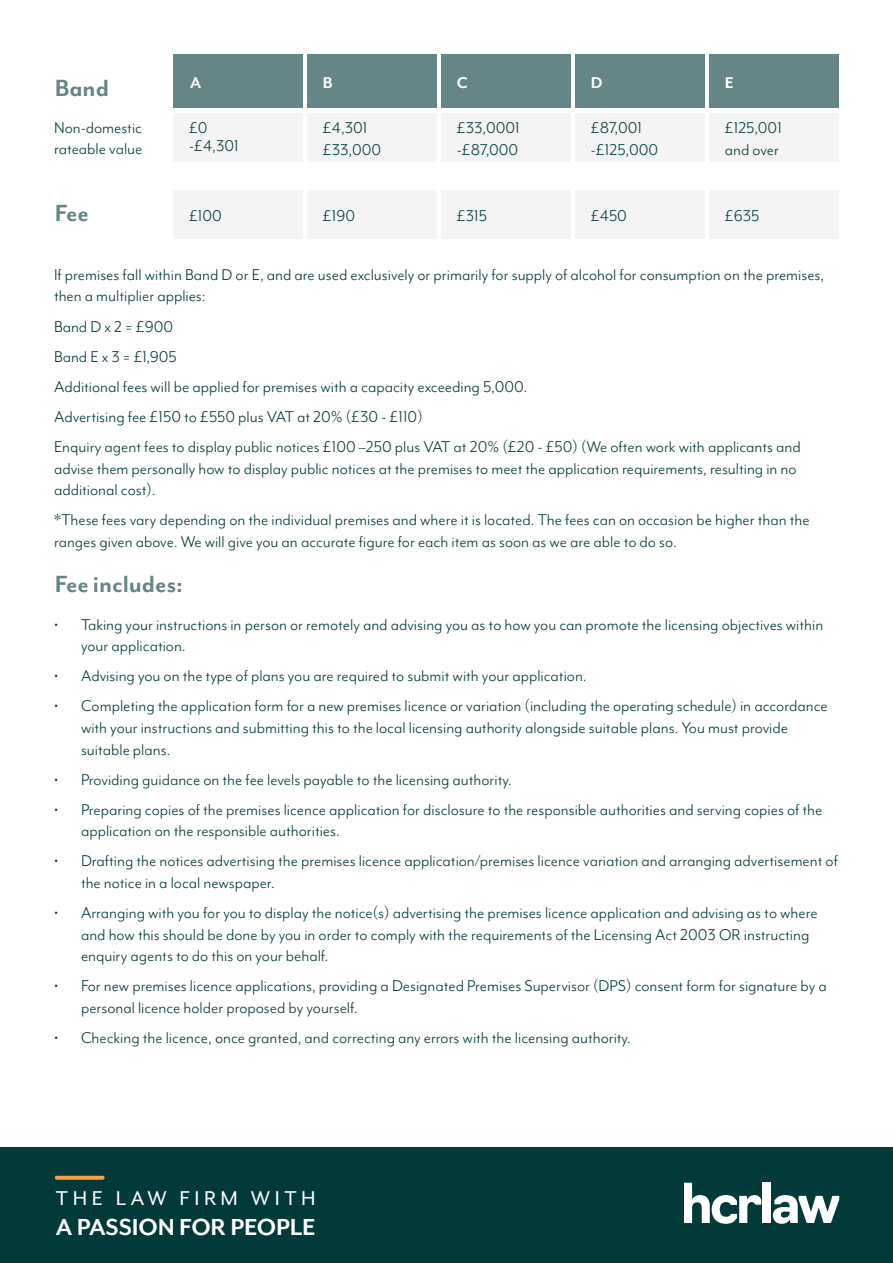
<style>
.page{position:relative;width:893px;height:1263px;background:#fff}
.page>*{position:absolute;margin:0;border:0;box-sizing:border-box;transform-origin:0 0}
.t1{font:700 27px "Mr Eaves Mod OT";color:#668587}
.t2{font:700 26.7px "Mr Eaves Mod OT";letter-spacing:-.005em;color:#fff}
.t3{font:23.1px "Mr Eaves Mod OT";letter-spacing:.2em;color:#fff}
.t4{font:18px/21.6px "Mr Eaves Mod OT";color:#023a3a}
.t5{font:700 18px "Mr Eaves Mod OT";color:#fff}
</style>
<div class="page">
<div style="left:1px;top:1147px;width:892px;height:116px;background:#023a3a"></div>
<svg style="left:57px;top:1176px;width:46px;height:4px"></svg>
<svg style="left:684px;top:1183px;width:77px;height:41px"></svg>
<div style="left:763px;top:1183px;width:8px;height:40px;background:#fff"></div>
<svg style="left:773px;top:1195px;width:66px;height:29px"></svg>
<div style="left:173px;top:54px;width:130px;height:54px;background:#668587"></div>
<div style="left:441px;top:54px;width:130px;height:54px;background:#668587"></div>
<div style="left:307px;top:54px;width:130px;height:54px;background:#668587"></div>
<div style="left:575px;top:54px;width:130px;height:54px;background:#668587"></div>
<div style="left:709px;top:54px;width:130px;height:54px;background:#668587"></div>
<div style="left:173px;top:114px;width:130px;height:48px;background:#f4f4f4"></div>
<div style="left:173px;top:190px;width:130px;height:48px;background:#f4f4f4"></div>
<div style="left:441px;top:114px;width:130px;height:48px;background:#f4f4f4"></div>
<div style="left:441px;top:190px;width:130px;height:48px;background:#f4f4f4"></div>
<div style="left:307px;top:114px;width:130px;height:48px;background:#f4f4f4"></div>
<div style="left:307px;top:190px;width:130px;height:48px;background:#f4f4f4"></div>
<div style="left:575px;top:114px;width:130px;height:48px;background:#f4f4f4"></div>
<div style="left:575px;top:190px;width:130px;height:48px;background:#f4f4f4"></div>
<div style="left:709px;top:114px;width:130px;height:48px;background:#f4f4f4"></div>
<div style="left:709px;top:190px;width:130px;height:48px;background:#f4f4f4"></div>
<h1 class="t1" style="left:55px;top:73px;width:56px">Band</h1>
<p class="t5" style="left:190px;top:73px;width:13px">A</p>
<p class="t5" style="left:323px;top:73px;width:11px">B</p>
<p class="t5" style="left:457px;top:73px;width:12px">C</p>
<p class="t5" style="left:591px;top:73px;width:13px">D</p>
<p class="t5" style="left:725px;top:73px;width:11px">E</p>
<p class="t4" style="left:54px;top:116px;width:90px">Non-domestic rateable value</p>
<p class="t4" style="left:189px;top:118px;width:51px;line-height:18px">£0 -£4,301</p>
<p class="t4" style="left:323px;top:116px;width:60px;line-height:22.2px">£4,301 £33,000</p>
<p class="t4" style="left:457px;top:116px;width:64px;line-height:22.2px">£33,0001 -£87,000</p>
<p class="t4" style="left:591px;top:116px;width:69px;line-height:22.2px">£87,001 -£125,000</p>
<p class="t4" style="left:725px;top:116px;width:59px;line-height:22.2px">£125,001 and over</p>
<h1 class="t1" style="left:55px;top:198px;width:36px">Fee</h1>
<p class="t4" style="left:189px;top:205px;width:34px">£100</p>
<p class="t4" style="left:323px;top:205px;width:34px">£190</p>
<p class="t4" style="left:457px;top:205px;width:32px">£315</p>
<p class="t4" style="left:591px;top:205px;width:38px">£450</p>
<p class="t4" style="left:725px;top:205px;width:36px">£635</p>
<p class="t4" style="left:54px;top:263px;width:772px">If premises fall within Band D or E, and are used exclusively or primarily for supply of alcohol for consumption on the premises, then a multiplier applies:</p>
<p class="t4" style="left:54px;top:311px;width:748px;line-height:30.2px">Band D x 2 = £900<br>Band E x 3 = £1,905<br>Additional fees will be applied for premises with a capacity exceeding 5,000.<br>Advertising fee £150 to £550 plus VAT at 20% (£30 - £110)<br>Enquiry agent fees to display public notices £100 –250 plus VAT at 20% (£20 - £50) (We often work with applicants and</p>
<p class="t4" style="left:54px;top:457px;width:744px">advise them personally how to display public notices at the premises to meet the application requirements, resulting in no additional cost).</p>
<p class="t4" style="left:54px;top:509px;width:757px">*These fees vary depending on the individual premises and where it is located. The fees can on occasion be higher than the ranges given above. We will give you an accurate figure for each item as soon as we are able to do so.</p>
<h1 class="t1" style="left:55px;top:569px;width:130px">Fee includes:</h1>
<p class="t4" style="left:81px;top:613px;width:744px;text-indent:-27px">• Taking your instructions in person or remotely and advising you as to how you can promote the licensing objectives within your application.</p>
<p class="t4" style="left:54px;top:665px;width:534px">• Advising you on the type of plans you are required to submit with your application.</p>
<p class="t4" style="left:81px;top:695px;width:748px;text-indent:-27px">• Completing the application form for a new premises licence or variation (including the operating schedule) in accordance with your instructions and submitting this to the local licensing authority alongside suitable plans. You must provide suitable plans.</p>
<p class="t4" style="left:54px;top:768px;width:459px">• Providing guidance on the fee levels payable to the licensing authority.</p>
<p class="t4" style="left:81px;top:798px;width:743px;text-indent:-27px">• Preparing copies of the premises licence application for disclosure to the responsible authorities and serving copies of the application on the responsible authorities.</p>
<p class="t4" style="left:81px;top:850px;width:758px;text-indent:-27px">• Drafting the notices advertising the premises licence application/premises licence variation and arranging advertisement of the notice in a local newspaper.</p>
<p class="t4" style="left:81px;top:902px;width:738px;text-indent:-27px">• Arranging with you for you to display the notice(s) advertising the premises licence application and advising as to where and how this should be done by you in order to comply with the requirements of the Licensing Act 2003 OR instructing enquiry agents to do this on your behalf.</p>
<p class="t4" style="left:81px;top:975px;width:747px;text-indent:-27px">• For new premises licence applications, providing a Designated Premises Supervisor (DPS) consent form for signature by a personal licence holder proposed by yourself.</p>
<p class="t4" style="left:54px;top:1027px;width:578px">• Checking the licence, once granted, and correcting any errors with the licensing authority.</p>
<p class="t3" style="left:56px;top:1185px;width:261px">THE LAW FIRM WITH</p>
<h2 class="t2" style="left:56px;top:1211px;width:261px">A PASSION FOR PEOPLE</h2>
</div>
